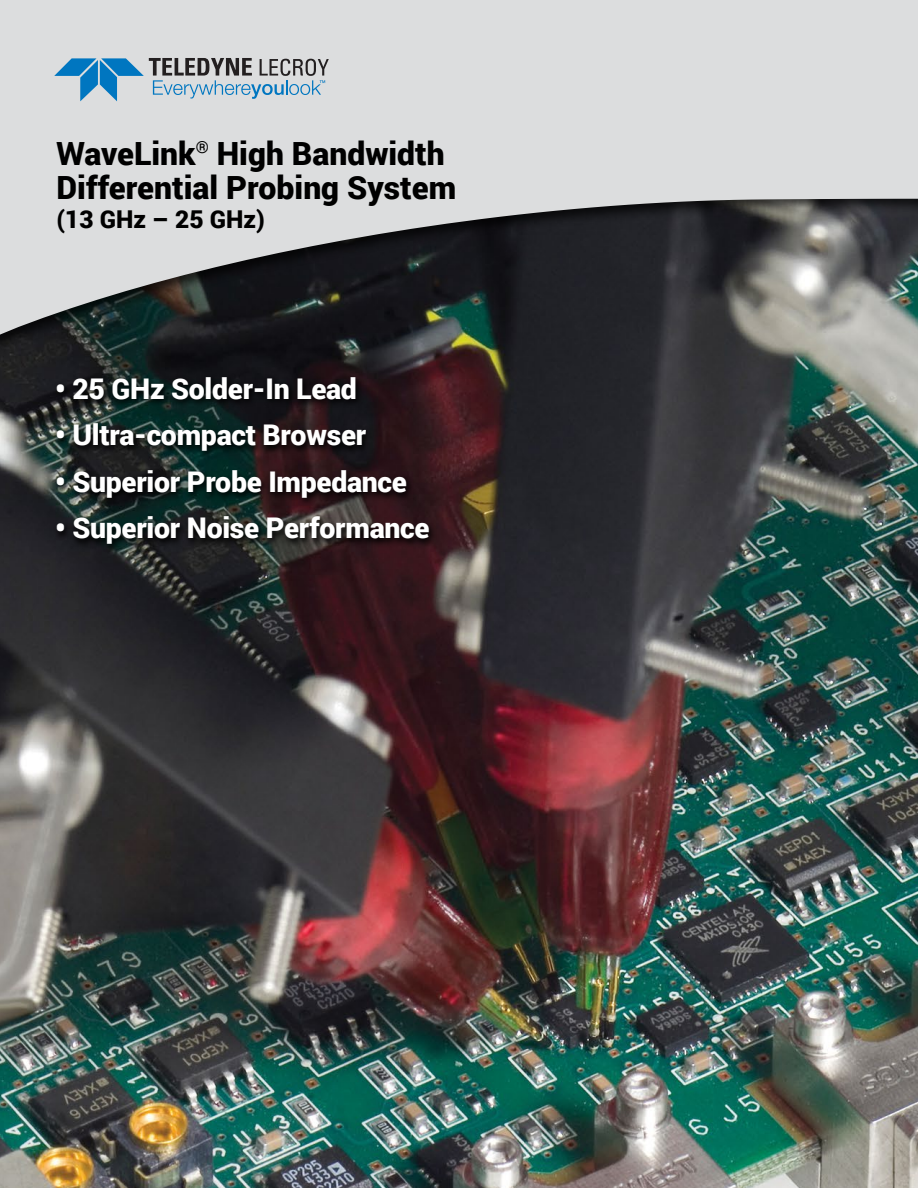
<style>
.page{position:relative;width:918px;height:1188px;background:#fff}
.page>*{position:absolute;margin:0;border:0;box-sizing:border-box;transform-origin:0 0}
.t1{font:900 31.95px/33.5px "Roboto";color:#000}
.t2{font:900 28.5px "Roboto";letter-spacing:-.01em;color:#fff}
.t3{font:900 24.6px "Roboto";color:#000}
</style>
<div class="page">
<img style="left:0;top:355px;width:918px;height:833px">
<div style="left:0;top:0;width:918px;height:355px;background:#000;opacity:.75"></div>
<svg style="left:0;top:0;width:918px;height:335px;background:#a8aaab"></svg>
<svg style="left:54px;top:58px;width:275px;height:43px;background:#9bb2c2"></svg>
<svg style="left:53px;top:374px;width:384px;height:180px;background:#1d1d1e"></svg>
<p class="t1" style="left:56px;top:140px;width:401px">WaveLink<sup>®</sup> High Bandwidth<br>Differential Probing System</p>
<p class="t3" style="left:56px;top:209px;width:210px">(13 GHz – 25 GHz)</p>
<p class="t2" style="left:55px;top:376px;width:303px">• 25 GHz Solder-In Lead</p>
<p class="t2" style="left:55px;top:423px;width:313px">• Ultra-compact Browser</p>
<p class="t2" style="left:55px;top:469px;width:353px">• Superior Probe Impedance</p>
<p class="t2" style="left:55px;top:516px;width:376px">• Superior Noise Performance</p>
</div>
